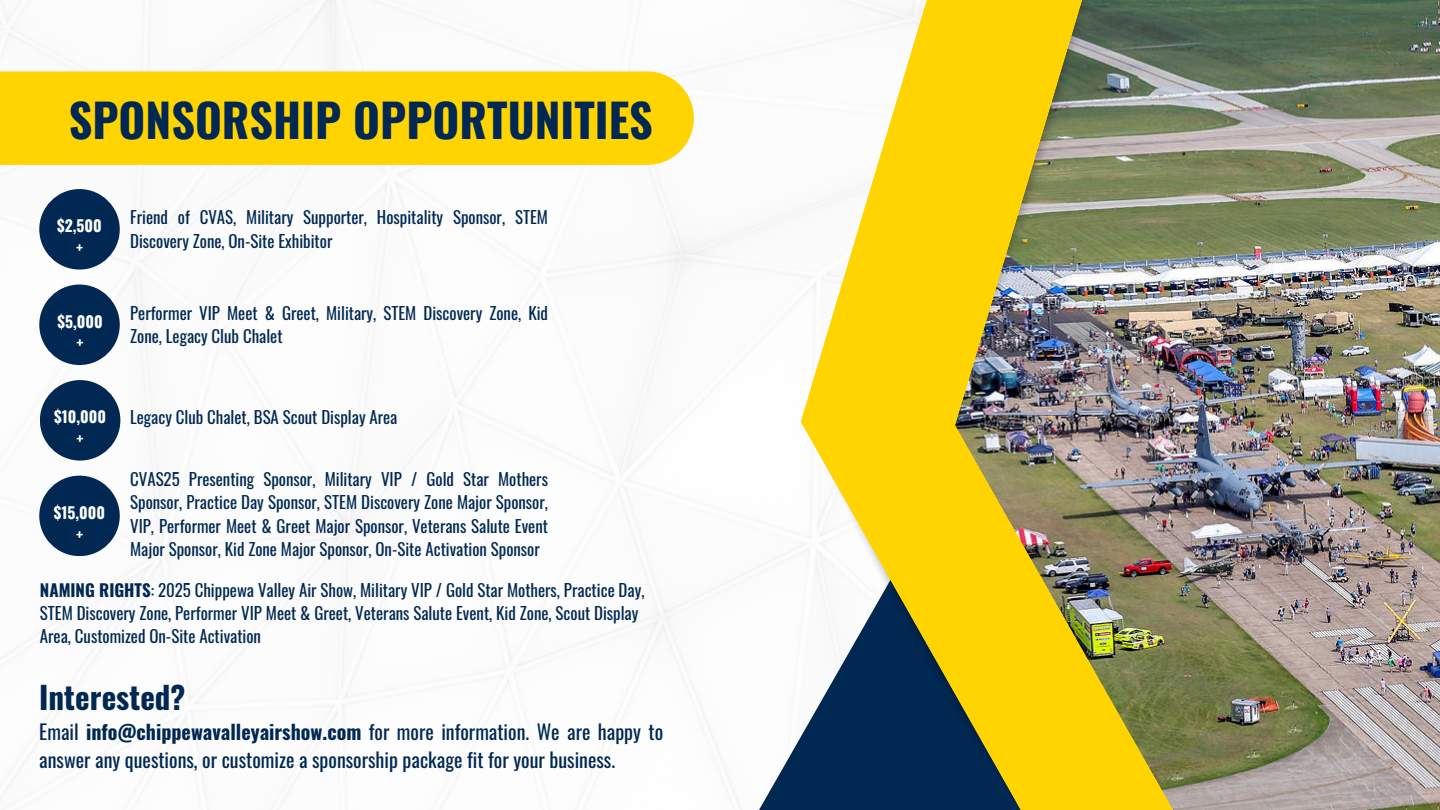
<style>
.page{position:relative;width:1440px;height:810px;background:#fff}
.page>*{position:absolute;margin:0;border:0;box-sizing:border-box;transform-origin:0 0}
.t1{font:700 46px "Oswald";color:#002852}
.t2{font:700 31px "Oswald";color:#002852}
.t3{font:20px/27.8px "Oswald";color:#002852}
.t4{font:16.9px/23.5px "Oswald";color:#002852}
.t5{font:700 15.7px/21.9px "Oswald";color:#fff;text-align:center}
.s1{font-weight:700}
</style>
<div class="page">
<img style="left:0;top:0;width:801px;height:798px">
<img style="left:1130px;top:0;width:310px;height:810px">
<svg style="left:720px;top:503px;width:59px;height:307px"></svg>
<img style="left:779px;top:403px;width:22px;height:407px">
<img style="left:1095px;top:0;width:35px;height:356px">
<img style="left:801px;top:356px;width:405px;height:454px">
<div style="left:0;top:71px;width:694px;height:94px;background:#ffd400"></div>
<img style="left:801px;top:0;width:294px;height:464px">
<div style="left:39px;top:189px;width:81px;height:81px;background:#002852;border-radius:50%"></div>
<div style="left:39px;top:285px;width:81px;height:80px;background:#002852;border-radius:50%"></div>
<div style="left:40px;top:380px;width:80px;height:81px;background:#002852;border-radius:50%"></div>
<div style="left:39px;top:476px;width:81px;height:80px;background:#002852;border-radius:50%"></div>
<p class="t1" style="left:69px;top:84px;width:586px">SPONSORSHIP OPPORTUNITIES</p>
<h3 class="t5" style="left:57px;top:214px;width:46px">$2,500 +</h3>
<p class="t5" style="left:58px;top:310px;width:47px">$5,000 +</p>
<h3 class="t5" style="left:54px;top:405px;width:53px">$10,000 +</h3>
<h3 class="t4" style="left:130px;top:205px;width:419px">Friend of CVAS, Military Supporter, Hospitality Sponsor, STEM<br>Discovery Zone, On-Site Exhibitor</h3>
<h3 class="t4" style="left:130px;top:301px;width:419px">Performer VIP Meet &amp; Greet, Military, STEM Discovery Zone, Kid<br>Zone, Legacy Club Chalet</h3>
<p class="t4" style="left:130px;top:405px;width:269px">Legacy Club Chalet, BSA Scout Display Area</p>
<p class="t4" style="left:130px;top:467px;width:419px;text-align:justify">CVAS25 Presenting Sponsor, Military VIP / Gold Star Mothers Sponsor, Practice Day Sponsor, STEM Discovery Zone Major Sponsor, VIP, Performer Meet &amp; Greet Major Sponsor, Veterans Salute Event Major Sponsor, Kid Zone Major Sponsor, On-Site Activation Sponsor</p>
<p class="t4" style="left:40px;top:578px;width:606px;line-height:23.2px"><span class="s1">NAMING RIGHTS</span>: 2025 Chippewa Valley Air Show, Military VIP / Gold Star Mothers, Practice Day,<br>STEM Discovery Zone, Performer VIP Meet &amp; Greet, Veterans Salute Event, Kid Zone, Scout Display<br>Area, Customized On-Site Activation</p>
<p class="t5" style="left:54px;top:501px;width:53px">$15,000 +</p>
<h1 class="t2" style="left:39px;top:673px;width:148px">Interested?</h1>
<h1 class="t3" style="left:39px;top:717px;width:625px">Email <span class="s1">info@chippewavalleyairshow.com</span> for more information. We are happy to answer any questions, or customize a sponsorship package fit for your business.</h1>
</div>
